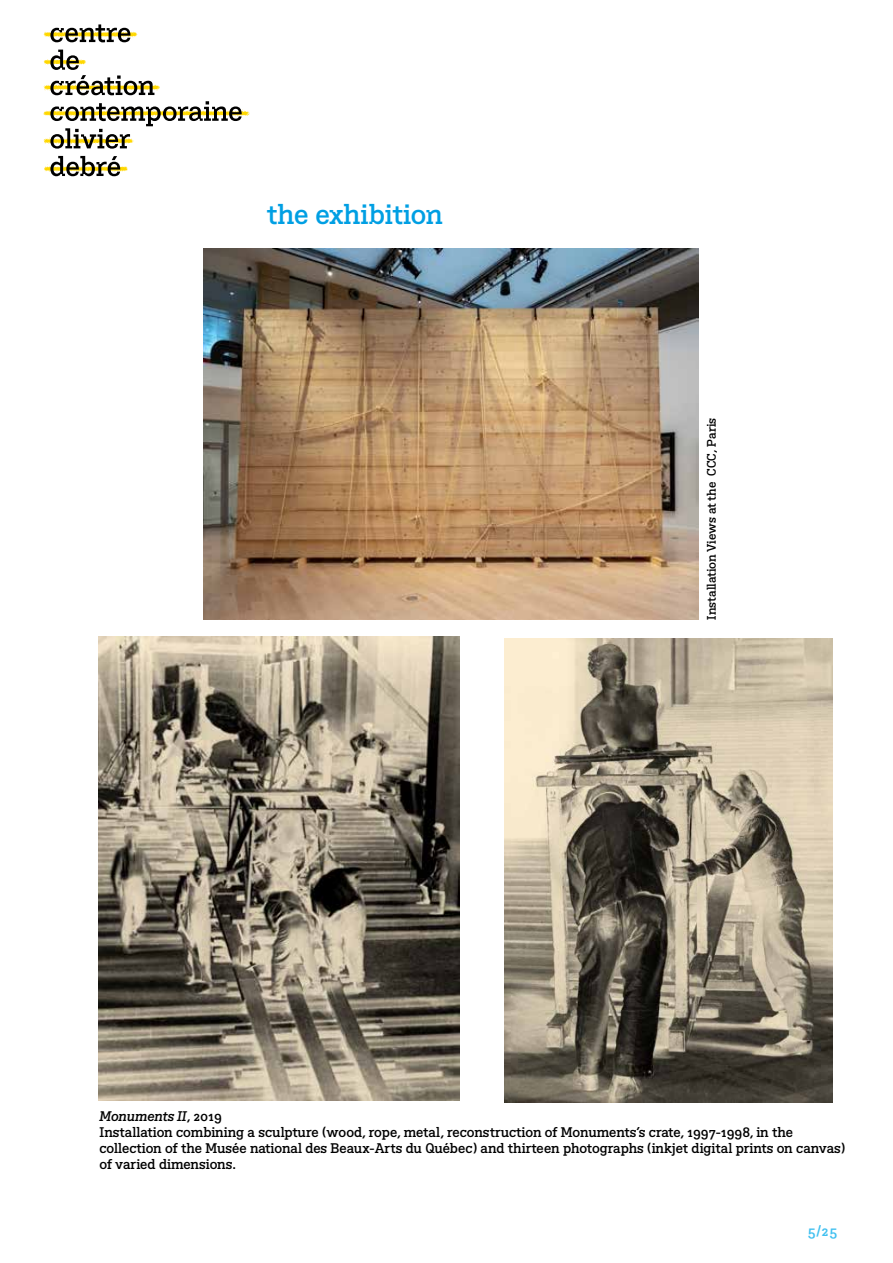
<style>
.page{position:relative;width:893px;height:1263px;background:#fff}
.page>*{position:absolute;margin:0;border:0;box-sizing:border-box;transform-origin:0 0}
.t1{font:27px "BVHCCCOD Titrage";letter-spacing:-.01em;color:#009fe3}
.t2{font:14.25px "BVHCCCOD";color:#41c0f0}
.t3{font:13.5px/16.2px "BVHCCCOD";letter-spacing:-.005em;color:#000}
.t4{font:12px "BVHCCCOD";color:#000}
.s1{font-style:italic}
</style>
<div class="page">
<img style="left:43px;top:31px;width:207px;height:141px">
<svg style="left:50px;top:24px;width:80px;height:18px"></svg>
<svg style="left:50px;top:50px;width:104px;height:45px"></svg>
<svg style="left:50px;top:101px;width:192px;height:48px"></svg>
<svg style="left:50px;top:156px;width:70px;height:20px"></svg>
<img style="left:203px;top:248px;width:496px;height:372px">
<img style="left:504px;top:638px;width:329px;height:465px">
<img style="left:99px;top:636px;width:360px;height:464px">
<h1 class="t1" style="left:267px;top:197px;width:178px">the exhibition</h1>
<p class="t4" style="left:704px;top:620px;width:203px;rotate:-90deg">Installation Views at the CCC, Paris</p>
<p class="t3" style="left:100px;top:1108px;width:747px"><span class="s1">Monuments II</span>, 2019<br>Installation combining a sculpture (wood, rope, metal, reconstruction of Monuments’s crate, 1997-1998, in the collection of the Musée national des Beaux-Arts du Québec) and thirteen photographs (inkjet digital prints on canvas) of varied dimensions.</p>
<p class="t2" style="left:807px;top:1221px;width:32px">5/25</p>
</div>
